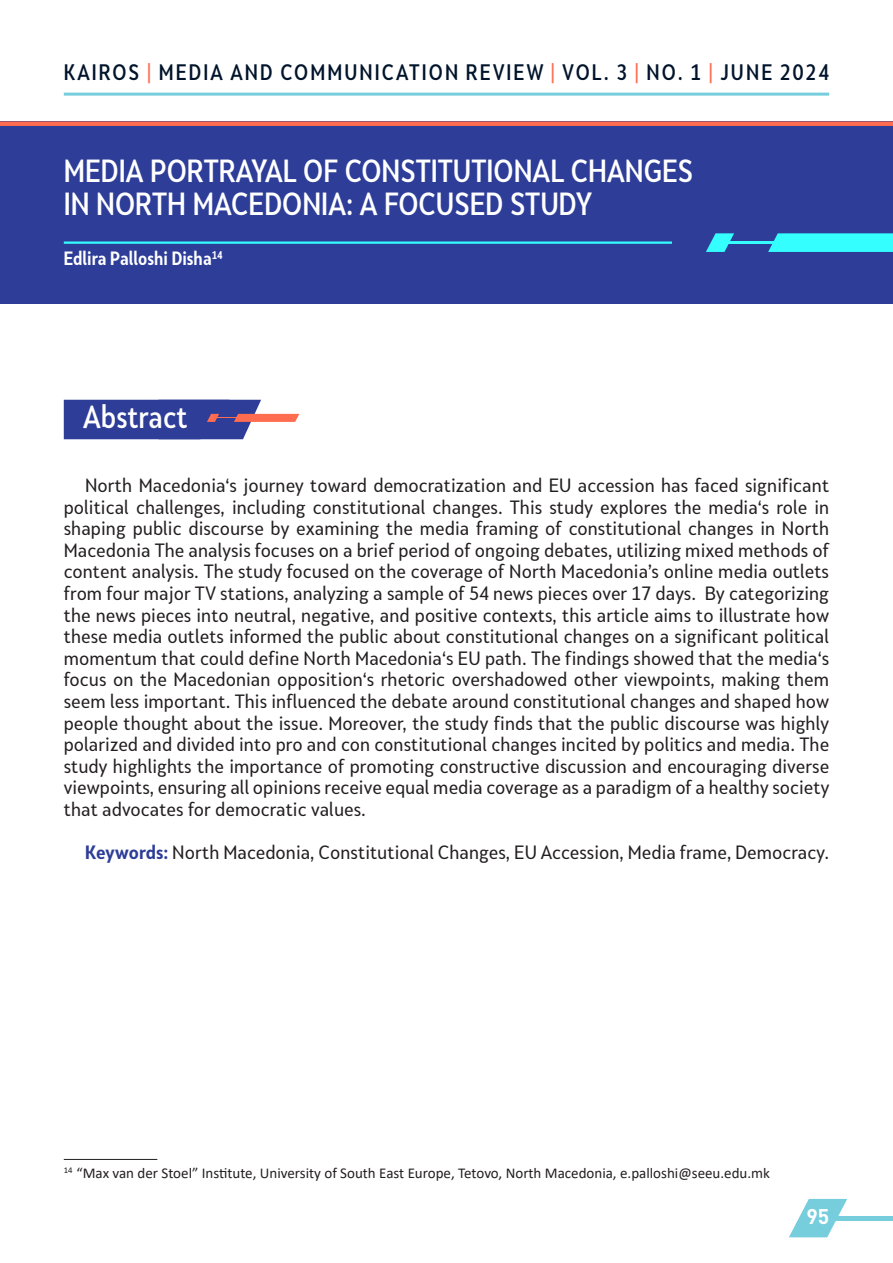
<style>
.page{position:relative;width:893px;height:1263px;background:#fff}
.page>*{position:absolute;margin:0;border:0;box-sizing:border-box;transform-origin:0 0}
.t1{font:500 30px "Skola Sans Cn";color:#fff}
.t2{font:500 21px "Skola Sans Cn";letter-spacing:.1em;color:#00142b}
.t3{font:700 21px "DIN Pro";color:#fff}
.Body_Text{font:18px/21.6px "Skola Sans Cn";color:#231f20;text-align:justify;scale:1.1 1}
.t4{font:700 18px "Skola Sans Cn";color:#fff}
.Footnote_text{font:15px "Calibri";color:#231f20}
.s1{color:#ff6c50}
.s2{font-weight:700;color:#2d3d98}
</style>
<div class="page">
<svg style="left:789px;top:1199px;width:58px;height:38px"></svg>
<hr style="left:818px;top:1216px;width:75px;height:4px;background:#76cedd">
<hr style="left:64px;top:93px;width:765px;height:3px;background:#76cedd">
<div style="left:0;top:121px;width:893px;height:183px;background:#2d3d98"></div>
<svg style="left:706px;top:233px;width:28px;height:19px"></svg>
<svg style="left:768px;top:233px;width:125px;height:19px;background:#33f3f8"></svg>
<hr style="left:720px;top:241px;width:101px;height:3px;background:#34fffe">
<div style="left:0;top:121px;width:893px;height:5px;background:#ff6b4f"></div>
<hr style="left:64px;top:241px;width:608px;height:3px;background:#34fffe">
<svg style="left:64px;top:400px;width:235px;height:39px"></svg>
<hr style="left:213px;top:417px;width:44px;height:1px;background:#ff6c50">
<hr style="left:64px;top:1159px;width:93px;height:1px;background:#231f20">
<p class="t2" style="left:64px;top:59px;width:767px">KAIROS <span class="s1">|</span> MEDIA AND COMMUNICATION REVIEW <span class="s1">|</span> VOL. 3 <span class="s1">|</span> NO. 1 <span class="s1">|</span> JUNE 2024</p>
<p class="t1" style="left:64px;top:153px;width:631px">MEDIA PORTRAYAL OF CONSTITUTIONAL CHANGES</p>
<p class="t1" style="left:64px;top:186px;width:530px">IN NORTH MACEDONIA: A FOCUSED STUDY</p>
<p class="t4" style="left:64px;top:248px;width:160px">Edlira Palloshi Disha<sup>14</sup></p>
<p class="t1" style="left:83px;top:398px;width:106px">Abstract</p>
<p class="Body_Text" style="left:64px;top:474px;width:697px;text-indent:21px">North Macedonia‘s journey toward democratization and EU accession has faced significant political challenges, including constitutional changes. This study explores the media‘s role in shaping public discourse by examining the media framing of constitutional changes in North Macedonia The analysis focuses on a brief period of ongoing debates, utilizing mixed methods of content analysis. The study focused on the coverage of North Macedonia’s online media outlets from four major TV stations, analyzing a sample of 54 news pieces over 17 days. By categorizing the news pieces into neutral, negative, and positive contexts, this article aims to illustrate how these media outlets informed the public about constitutional changes on a significant political momentum that could define North Macedonia‘s EU path. The findings showed that the media‘s focus on the Macedonian opposition‘s rhetoric overshadowed other viewpoints, making them seem less important. This influenced the debate around constitutional changes and shaped how people thought about the issue. Moreover, the study finds that the public discourse was highly polarized and divided into pro and con constitutional changes incited by politics and media. The study highlights the importance of promoting constructive discussion and encouraging diverse viewpoints, ensuring all opinions receive equal media coverage as a paradigm of a healthy society that advocates for democratic values.</p>
<p class="Body_Text" style="left:85px;top:841px;width:678px"><span class="s2">Keywords:</span> North Macedonia, Constitutional Changes, EU Accession, Media frame, Democracy.</p>
<p class="Footnote_text" style="left:64px;top:1162px;width:708px"><sup>14</sup> “Max van der Stoel” Institute, University of South East Europe, Tetovo, North Macedonia, e.palloshi@seeu.edu.mk</p>
<p class="t3" style="left:806px;top:1203px;width:24px">95</p>
</div>
